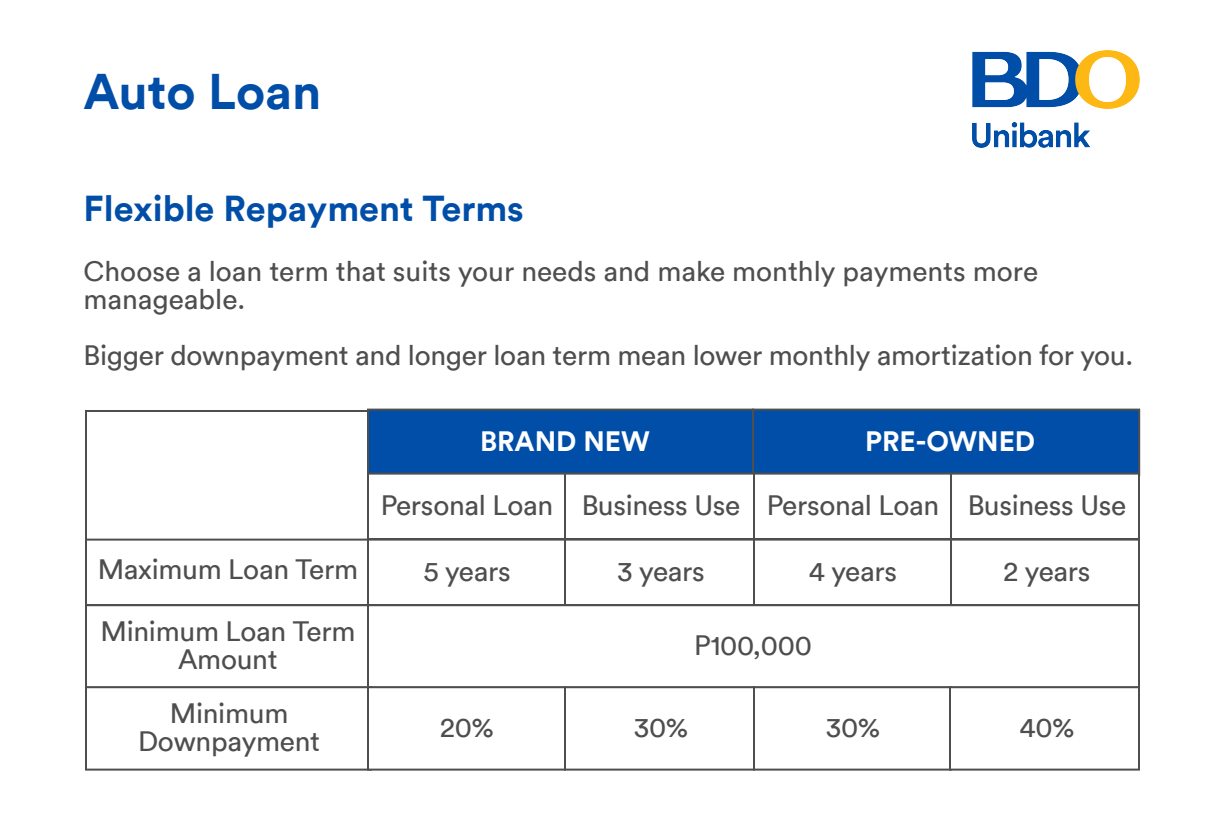
<style>
.page{position:relative;width:1224px;height:822px;background:#fff}
.page>*{position:absolute;margin:0;border:0;box-sizing:border-box;transform-origin:0 0}
.t1{font:700 50px "Circular TT";color:#004ea8}
.t2{font:700 36px "Circular TT";color:#004ea8}
.t3{font:28px/28px "Circular TT";letter-spacing:-.01em;color:#4e4e4e;text-align:center}
.t4{font:700 28px "Circular TT";color:#fff}
</style>
<div class="page">
<div style="left:85px;top:410px;width:1055px;height:360px;background:#fff;border:2px solid #4e4e4e"></div>
<img style="left:972px;top:51px;width:168px;height:96px">
<div style="left:85px;top:539px;width:287px;height:67px;background:#fff;border:2px solid #4e4e4e"></div>
<div style="left:367px;top:409px;width:387px;height:67px;background:#004ea8;border:2px solid #4e4e4e"></div>
<div style="left:752px;top:409px;width:388px;height:67px;background:#004ea8;border:2px solid #4e4e4e"></div>
<div style="left:367px;top:473px;width:199px;height:67px;background:#fff;border:2px solid #4e4e4e"></div>
<div style="left:564px;top:473px;width:191px;height:67px;background:#fff;border:2px solid #4e4e4e"></div>
<div style="left:753px;top:473px;width:199px;height:67px;background:#fff;border:2px solid #4e4e4e"></div>
<div style="left:950px;top:473px;width:190px;height:67px;background:#fff;border:2px solid #4e4e4e"></div>
<div style="left:367px;top:539px;width:199px;height:67px;background:#fff;border:2px solid #4e4e4e"></div>
<div style="left:85px;top:604px;width:287px;height:85px;background:#fff;border:2px solid #4e4e4e"></div>
<div style="left:367px;top:604px;width:773px;height:85px;background:#fff;border:2px solid #4e4e4e"></div>
<div style="left:85px;top:686px;width:287px;height:85px;background:#fff;border:2px solid #4e4e4e"></div>
<div style="left:367px;top:686px;width:199px;height:85px;background:#fff;border:2px solid #4e4e4e"></div>
<div style="left:564px;top:686px;width:191px;height:85px;background:#fff;border:2px solid #4e4e4e"></div>
<div style="left:753px;top:686px;width:199px;height:85px;background:#fff;border:2px solid #4e4e4e"></div>
<div style="left:949px;top:686px;width:191px;height:85px;background:#fff;border:2px solid #4e4e4e"></div>
<div style="left:564px;top:539px;width:191px;height:67px;background:#fff;border:2px solid #4e4e4e"></div>
<div style="left:753px;top:539px;width:199px;height:67px;background:#fff;border:2px solid #4e4e4e"></div>
<div style="left:950px;top:539px;width:190px;height:67px;background:#fff;border:2px solid #4e4e4e"></div>
<h1 class="t1" style="left:83px;top:60px;width:239px">Auto Loan</h1>
<p class="t2" style="left:84px;top:185px;width:442px">Flexible Repayment Terms</p>
<p class="t3" style="left:84px;top:257px;width:956px;text-align:left">Choose a loan term that suits your needs and make monthly payments more manageable.</p>
<p class="t3" style="left:84px;top:341px;width:1051px">Bigger downpayment and longer loan term mean lower monthly amortization for you.</p>
<p class="t4" style="left:480px;top:423px;width:171px">BRAND NEW</p>
<p class="t4" style="left:865px;top:423px;width:172px">PRE-OWNED</p>
<p class="t3" style="left:98px;top:555px;width:262px">Maximum Loan Term</p>
<p class="t3" style="left:100px;top:617px;width:256px">Minimum Loan Term<br>Amount</p>
<p class="t3" style="left:138px;top:699px;width:184px">Minimum<br>Downpayment</p>
<p class="t3" style="left:381px;top:491px;width:747px">Personal Loan Business Use Personal Loan Business Use</p>
<p class="t3" style="left:423px;top:557px;width:89px">5 years</p>
<p class="t3" style="left:617px;top:557px;width:89px">3 years</p>
<p class="t3" style="left:809px;top:557px;width:90px">4 years</p>
<p class="t3" style="left:694px;top:631px;width:119px">P100,000</p>
<p class="t3" style="left:1004px;top:557px;width:88px">2 years</p>
<p class="t3" style="left:440px;top:713px;width:55px">20%</p>
<p class="t3" style="left:634px;top:713px;width:56px">30%</p>
<p class="t3" style="left:826px;top:713px;width:56px">30%</p>
<p class="t3" style="left:1020px;top:713px;width:57px">40%</p>
</div>
